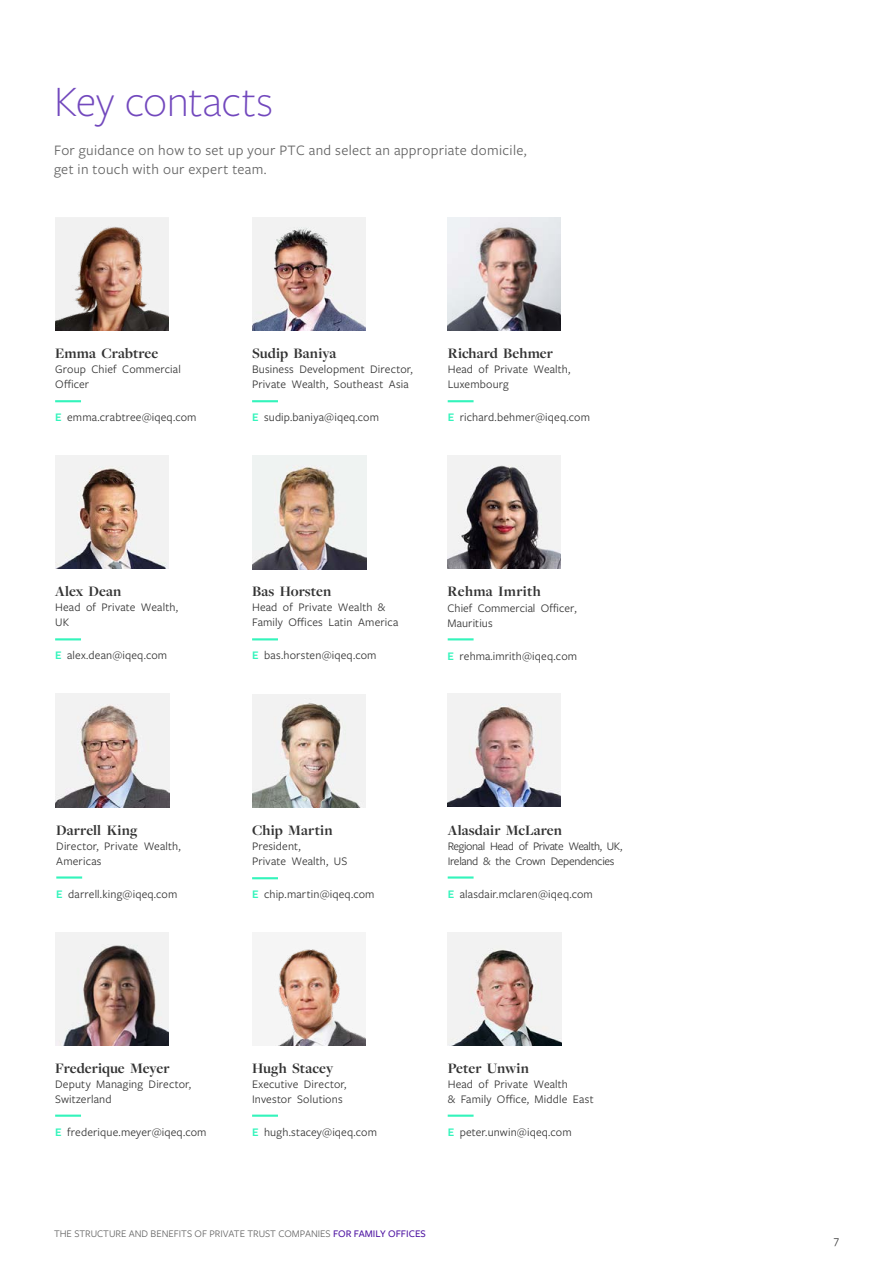
<style>
.page{position:relative;width:893px;height:1263px;background:#fff}
.page>*{position:absolute;margin:0;border:0;box-sizing:border-box;transform-origin:0 0}
.t1{font:300 45px "Freight Sans Pro";letter-spacing:-.01em;color:#7248bd}
.t2{font:700 15px "Freight Disp Pro";letter-spacing:.005em;color:#333}
.t3{font:15px/19.5px "Freight Sans Pro";letter-spacing:.02em;color:#646464}
.t4{font:12px/15px "Freight Sans Pro";letter-spacing:.01em;color:#333}
.t5{font:12px/15px "Freight Sans Pro";letter-spacing:-.03em;color:#333}
.t6{font:10.5px "Freight Sans Pro";color:#646464}
.s1{font-weight:600;color:#33f4bb}
.s2{font-weight:500;color:#4c12a1}
</style>
<div class="page">
<hr style="left:55px;top:638px;width:26px;height:2px;background:#33f4bb">
<img style="left:55px;top:456px;width:113px;height:113px">
<img style="left:55px;top:219px;width:113px;height:112px">
<hr style="left:55px;top:400px;width:26px;height:2px;background:#33f4bb">
<hr style="left:448px;top:400px;width:26px;height:2px;background:#33f4bb">
<img style="left:448px;top:218px;width:113px;height:113px">
<hr style="left:252px;top:400px;width:26px;height:2px;background:#33f4bb">
<img style="left:252px;top:218px;width:113px;height:113px">
<hr style="left:448px;top:638px;width:26px;height:2px;background:#33f4bb">
<img style="left:448px;top:456px;width:113px;height:113px">
<hr style="left:252px;top:638px;width:26px;height:2px;background:#33f4bb">
<img style="left:252px;top:456px;width:114px;height:114px">
<img style="left:252px;top:695px;width:113px;height:113px">
<hr style="left:252px;top:877px;width:26px;height:2px;background:#33f4bb">
<hr style="left:55px;top:1114px;width:26px;height:3px;background:#33f4bb">
<img style="left:55px;top:932px;width:114px;height:113px">
<hr style="left:252px;top:1114px;width:26px;height:3px;background:#33f4bb">
<img style="left:274px;top:948px;width:92px;height:97px">
<hr style="left:448px;top:1114px;width:26px;height:3px;background:#33f4bb">
<img style="left:448px;top:932px;width:113px;height:113px">
<img style="left:55px;top:694px;width:114px;height:113px">
<hr style="left:56px;top:876px;width:26px;height:2px;background:#33f4bb">
<img style="left:448px;top:694px;width:113px;height:113px">
<hr style="left:448px;top:876px;width:26px;height:2px;background:#33f4bb">
<h1 class="t1" style="left:54px;top:71px;width:221px">Key contacts</h1>
<p class="t3" style="left:54px;top:140px;width:474px">For guidance on how to set up your PTC and select an appropriate domicile, get in touch with our expert team.</p>
<p class="t2" style="left:55px;top:344px;width:105px">Emma Crabtree</p>
<p class="t4" style="left:55px;top:361px;width:127px">Group Chief Commercial<br>Officer</p>
<p class="t4" style="left:55px;top:409px;width:143px"><span class="s1">E</span> emma.crabtree@iqeq.com</p>
<p class="t2" style="left:252px;top:344px;width:86px">Sudip Baniya</p>
<p class="t4" style="left:252px;top:361px;width:162px">Business Development Director,<br>Private Wealth, Southeast Asia</p>
<p class="t4" style="left:252px;top:409px;width:129px"><span class="s1">E</span> sudip.baniya@iqeq.com</p>
<p class="t2" style="left:448px;top:344px;width:107px">Richard Behmer</p>
<p class="t4" style="left:448px;top:361px;width:124px">Head of Private Wealth,<br>Luxembourg</p>
<p class="t4" style="left:448px;top:409px;width:144px"><span class="s1">E</span> richard.behmer@iqeq.com</p>
<p class="t2" style="left:55px;top:582px;width:68px">Alex Dean</p>
<p class="t4" style="left:55px;top:599px;width:124px">Head of Private Wealth,<br>UK</p>
<p class="t4" style="left:55px;top:647px;width:114px"><span class="s1">E</span> alex.dean@iqeq.com</p>
<p class="t2" style="left:252px;top:582px;width:81px">Bas Horsten</p>
<p class="t4" style="left:252px;top:599px;width:148px">Head of Private Wealth &amp;<br>Family Offices Latin America</p>
<p class="t4" style="left:252px;top:647px;width:126px"><span class="s1">E</span> bas.horsten@iqeq.com</p>
<p class="t2" style="left:448px;top:582px;width:95px">Rehma Imrith</p>
<p class="t4" style="left:448px;top:599px;width:131px">Chief Commercial Officer,<br>Mauritius</p>
<p class="t4" style="left:448px;top:648px;width:131px"><span class="s1">E</span> rehma.imrith@iqeq.com</p>
<p class="t2" style="left:56px;top:820px;width:83px">Darrell King</p>
<p class="t4" style="left:56px;top:838px;width:126px">Director, Private Wealth,<br>Americas</p>
<p class="t4" style="left:56px;top:886px;width:123px"><span class="s1">E</span> darrell.king@iqeq.com</p>
<p class="t2" style="left:252px;top:820px;width:82px">Chip Martin</p>
<p class="t4" style="left:252px;top:838px;width:97px">President,<br>Private Wealth, US</p>
<p class="t4" style="left:252px;top:886px;width:124px"><span class="s1">E</span> chip.martin@iqeq.com</p>
<p class="t2" style="left:448px;top:820px;width:116px">Alasdair McLaren</p>
<p class="t5" style="left:448px;top:838px;width:176px">Regional Head of Private Wealth, UK,<br>Ireland &amp; the Crown Dependencies</p>
<p class="t4" style="left:448px;top:886px;width:147px"><span class="s1">E</span> alasdair.mclaren@iqeq.com</p>
<p class="t2" style="left:55px;top:1058px;width:116px">Frederique Meyer</p>
<p class="t4" style="left:55px;top:1076px;width:137px">Deputy Managing Director,<br>Switzerland</p>
<p class="t4" style="left:55px;top:1124px;width:153px"><span class="s1">E</span> frederique.meyer@iqeq.com</p>
<p class="t2" style="left:252px;top:1058px;width:83px">Hugh Stacey</p>
<p class="t4" style="left:252px;top:1076px;width:96px">Executive Director,<br>Investor Solutions</p>
<p class="t4" style="left:252px;top:1124px;width:126px"><span class="s1">E</span> hugh.stacey@iqeq.com</p>
<p class="t2" style="left:448px;top:1058px;width:83px">Peter Unwin</p>
<p class="t4" style="left:448px;top:1076px;width:147px">Head of Private Wealth<br>&amp; Family Office, Middle East</p>
<p class="t4" style="left:448px;top:1124px;width:126px"><span class="s1">E</span> peter.unwin@iqeq.com</p>
<p class="t6" style="left:54px;top:1227px;width:373px">THE STRUCTURE AND BENEFITS OF PRIVATE TRUST COMPANIES <span class="s2">FOR FAMILY OFFICES</span></p>
<p class="t4" style="left:834px;top:1232px;width:7px">7</p>
</div>
